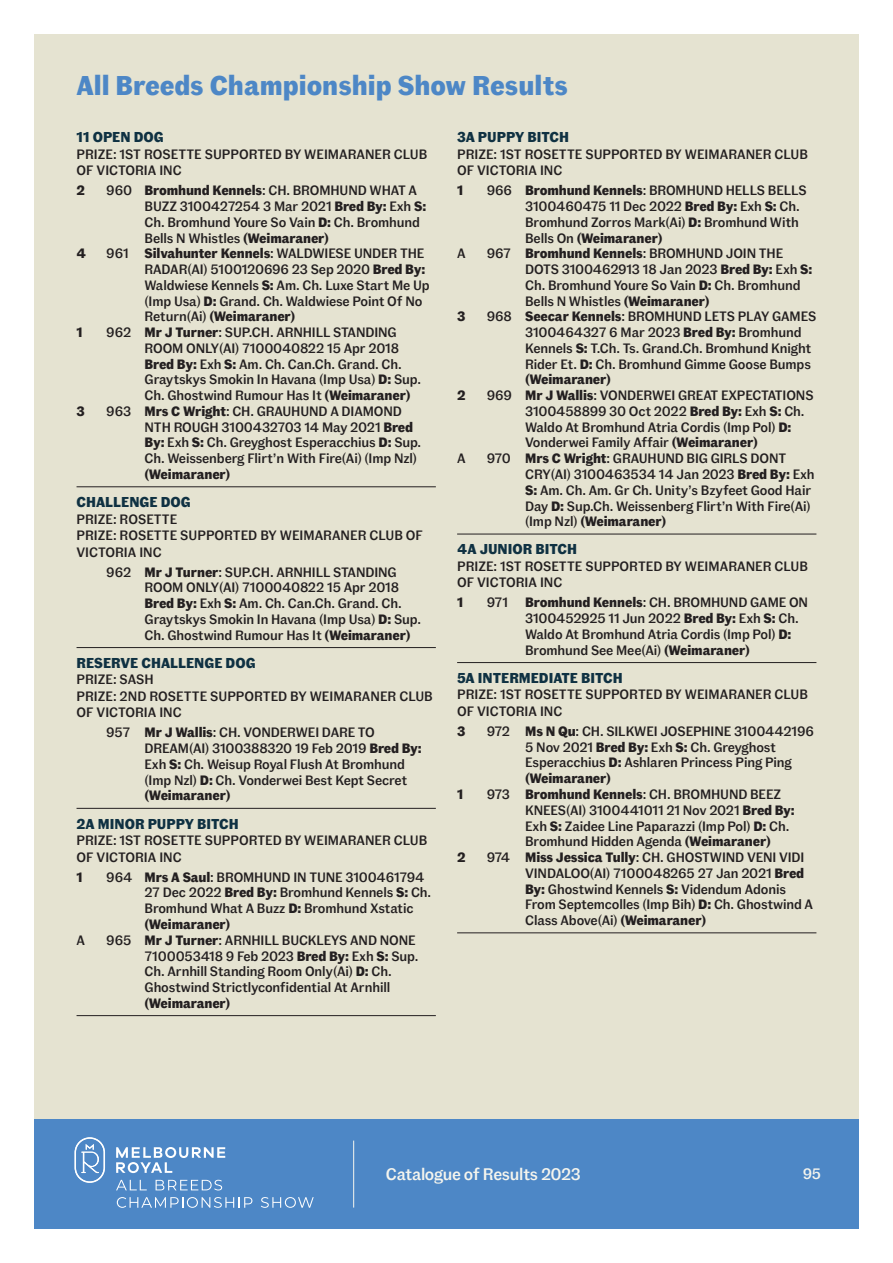
<style>
.page{position:relative;width:893px;height:1263px;background:#fff}
.page>*{position:absolute;margin:0;border:0;box-sizing:border-box;transform-origin:0 0}
.t1{font:700 27px "Fann Grotesque Pro";color:#4d87c6}
.t2{font:500 16.65px "Fann Grotesque Pro";letter-spacing:-.02em;color:#f5f5ee}
.t3{font:500 15px "Fann Grotesque Pro";color:#f5f5ee}
.t4{font:700 14.25px "Fann Grotesque Pro";color:#0f3142}
.t5{font:500 13.5px/15.8px "Fann Grotesque Pro";letter-spacing:-.01em;color:#231f20}
.t6{font:700 13.5px "Fann Grotesque Pro";letter-spacing:-.01em;color:#231f20}
.s1{font-weight:700}
</style>
<div class="page">
<div style="left:34px;top:1118px;width:825px;height:111px;background:#4d87c6"></div>
<svg style="left:75px;top:1137px;width:30px;height:46px"></svg>
<svg style="left:116px;top:1147px;width:109px;height:26px"></svg>
<svg style="left:116px;top:1180px;width:31px;height:10px"></svg>
<svg style="left:156px;top:1180px;width:66px;height:10px"></svg>
<svg style="left:117px;top:1197px;width:135px;height:11px"></svg>
<svg style="left:261px;top:1197px;width:53px;height:11px"></svg>
<div style="left:34px;top:34px;width:825px;height:1084px;background:#e5e3d1"></div>
<hr style="left:353px;top:1140px;width:1px;height:67px;background:#f5f5ee">
<hr style="left:77px;top:486px;width:359px;height:1px;background:#231f20">
<hr style="left:77px;top:647px;width:359px;height:1px;background:#231f20">
<hr style="left:77px;top:808px;width:359px;height:1px;background:#231f20">
<hr style="left:77px;top:1015px;width:359px;height:1px;background:#231f20">
<hr style="left:457px;top:534px;width:359px;height:1px;background:#231f20">
<hr style="left:457px;top:662px;width:359px;height:1px;background:#231f20">
<hr style="left:457px;top:932px;width:359px;height:1px;background:#231f20">
<h1 class="t1" style="left:77px;top:70px;width:493px">All Breeds Championship Show Results</h1>
<p class="t4" style="left:77px;top:129px;width:89px">11 OPEN DOG</p>
<p class="t5" style="left:77px;top:146px;width:352px;line-height:16.5px">PRIZE: 1ST ROSETTE SUPPORTED BY WEIMARANER CLUB<br>OF VICTORIA INC</p>
<p class="t6" style="left:77px;top:183px;width:10px">2</p>
<p class="t5" style="left:145px;top:183px;width:283px;text-indent:-38px">960 <span class="s1">Bromhund Kennels</span>: CH. BROMHUND WHAT A BUZZ 3100427254 3 Mar 2021 <span class="s1">Bred By:</span> Exh <span class="s1">S:<br></span>Ch. Bromhund Youre So Vain <span class="s1">D:</span> Ch. Bromhund Bells N Whistles <span class="s1">(Weimaraner)</span></p>
<p class="t6" style="left:77px;top:246px;width:11px">4</p>
<p class="t5" style="left:145px;top:246px;width:287px;text-indent:-38px">961 <span class="s1">Silvahunter Kennels</span>: WALDWIESE UNDER THE RADAR(AI) 5100120696 23 Sep 2020 <span class="s1">Bred By:<br></span>Waldwiese Kennels <span class="s1">S:</span> Am. Ch. Luxe Start Me Up (Imp Usa) <span class="s1">D:</span> Grand. Ch. Waldwiese Point Of No Return(Ai) <span class="s1">(Weimaraner)</span></p>
<p class="t6" style="left:77px;top:324px;width:8px">1</p>
<p class="t5" style="left:145px;top:325px;width:278px;text-indent:-38px">962 <span class="s1">Mr J Turner</span>: SUP.CH. ARNHILL STANDING ROOM ONLY(AI) 7100040822 15 Apr 2018<br><span class="s1">Bred By:</span> Exh <span class="s1">S:</span> Am. Ch. Can.Ch. Grand. Ch.<br>Graytskys Smokin In Havana (Imp Usa) <span class="s1">D:</span> Sup.<br>Ch. Ghostwind Rumour Has It <span class="s1">(Weimaraner)</span></p>
<p class="t6" style="left:77px;top:403px;width:10px">3</p>
<p class="t5" style="left:145px;top:404px;width:278px;text-indent:-38px">963 <span class="s1">Mrs C Wright</span>: CH. GRAUHUND A DIAMOND NTH ROUGH 3100432703 14 May 2021 <span class="s1">Bred By:</span> Exh <span class="s1">S:</span> Ch. Greyghost Esperacchius <span class="s1">D:</span> Sup.<br>Ch. Weissenberg Flirt’n With Fire(Ai) (Imp Nzl)</p>
<p class="t6" style="left:145px;top:466px;width:87px">(Weimaraner)</p>
<p class="t4" style="left:77px;top:494px;width:116px">CHALLENGE DOG</p>
<p class="t5" style="left:77px;top:511px;width:348px;line-height:16.5px">PRIZE: ROSETTE<br>PRIZE: ROSETTE SUPPORTED BY WEIMARANER CLUB OF<br>VICTORIA INC</p>
<p class="t5" style="left:145px;top:564px;width:278px;text-indent:-38px">962 <span class="s1">Mr J Turner</span>: SUP.CH. ARNHILL STANDING ROOM ONLY(AI) 7100040822 15 Apr 2018<br><span class="s1">Bred By:</span> Exh <span class="s1">S:</span> Am. Ch. Can.Ch. Grand. Ch.<br>Graytskys Smokin In Havana (Imp Usa) <span class="s1">D:</span> Sup.<br>Ch. Ghostwind Rumour Has It <span class="s1">(Weimaraner)</span></p>
<p class="t4" style="left:77px;top:654px;width:181px">RESERVE CHALLENGE DOG</p>
<p class="t5" style="left:77px;top:672px;width:358px;line-height:16.5px">PRIZE: SASH<br>PRIZE: 2ND ROSETTE SUPPORTED BY WEIMARANER CLUB<br>OF VICTORIA INC</p>
<p class="t5" style="left:145px;top:725px;width:279px;text-indent:-38px">957 <span class="s1">Mr J Wallis</span>: CH. VONDERWEI DARE TO DREAM(AI) 3100388320 19 Feb 2019 <span class="s1">Bred By:<br></span>Exh <span class="s1">S:</span> Ch. Weisup Royal Flush At Bromhund (Imp Nzl) <span class="s1">D:</span> Ch. Vonderwei Best Kept Secret <span class="s1">(Weimaraner)</span></p>
<p class="t4" style="left:77px;top:815px;width:164px">2A MINOR PUPPY BITCH</p>
<p class="t5" style="left:77px;top:833px;width:352px;line-height:16.5px">PRIZE: 1ST ROSETTE SUPPORTED BY WEIMARANER CLUB<br>OF VICTORIA INC</p>
<p class="t6" style="left:77px;top:869px;width:8px">1</p>
<p class="t5" style="left:145px;top:869px;width:288px;text-indent:-38px">964 <span class="s1">Mrs A Saul</span>: BROMHUND IN TUNE 3100461794<br>27 Dec 2022 <span class="s1">Bred By:</span> Bromhund Kennels <span class="s1">S:</span> Ch.<br>Bromhund What A Buzz <span class="s1">D:</span> Bromhund Xstatic <span class="s1">(Weimaraner)</span></p>
<p class="t5" style="left:77px;top:932px;width:10px">A</p>
<p class="t5" style="left:145px;top:932px;width:275px;text-indent:-38px">965 <span class="s1">Mr J Turner</span>: ARNHILL BUCKLEYS AND NONE 7100053418 9 Feb 2023 <span class="s1">Bred By:</span> Exh <span class="s1">S:</span> Sup.<br>Ch. Arnhill Standing Room Only(Ai) <span class="s1">D:</span> Ch.<br>Ghostwind Strictlyconfidential At Arnhill</p>
<p class="t6" style="left:145px;top:995px;width:87px">(Weimaraner)</p>
<p class="t4" style="left:457px;top:129px;width:114px">3A PUPPY BITCH</p>
<p class="t5" style="left:457px;top:146px;width:352px;line-height:16.5px">PRIZE: 1ST ROSETTE SUPPORTED BY WEIMARANER CLUB<br>OF VICTORIA INC</p>
<p class="t6" style="left:457px;top:183px;width:8px">1</p>
<p class="t5" style="left:525px;top:183px;width:283px;text-indent:-38px">966 <span class="s1">Bromhund Kennels</span>: BROMHUND HELLS BELLS 3100460475 11 Dec 2022 <span class="s1">Bred By:</span> Exh <span class="s1">S:</span> Ch.<br>Bromhund Zorros Mark(Ai) <span class="s1">D:</span> Bromhund With Bells On <span class="s1">(Weimaraner)</span></p>
<p class="t5" style="left:457px;top:246px;width:10px">A</p>
<p class="t5" style="left:525px;top:246px;width:289px;text-indent:-38px">967 <span class="s1">Bromhund Kennels</span>: BROMHUND JOIN THE DOTS 3100462913 18 Jan 2023 <span class="s1">Bred By:</span> Exh <span class="s1">S:<br></span>Ch. Bromhund Youre So Vain <span class="s1">D:</span> Ch. Bromhund Bells N Whistles <span class="s1">(Weimaraner)</span></p>
<p class="t6" style="left:457px;top:309px;width:10px">3</p>
<p class="t5" style="left:525px;top:309px;width:293px;text-indent:-38px">968 <span class="s1">Seecar Kennels</span>: BROMHUND LETS PLAY GAMES 3100464327 6 Mar 2023 <span class="s1">Bred By:</span> Bromhund Kennels <span class="s1">S:</span> T.Ch. Ts. Grand.Ch. Bromhund Knight Rider Et. <span class="s1">D:</span> Ch. Bromhund Gimme Goose Bumps <span class="s1">(Weimaraner)</span></p>
<p class="t6" style="left:457px;top:387px;width:10px">2</p>
<p class="t5" style="left:525px;top:388px;width:290px;text-indent:-38px">969 <span class="s1">Mr J Wallis</span>: VONDERWEI GREAT EXPECTATIONS 3100458899 30 Oct 2022 <span class="s1">Bred By:</span> Exh <span class="s1">S:</span> Ch.<br>Waldo At Bromhund Atria Cordis (Imp Pol) <span class="s1">D:<br></span>Vonderwei Family Affair <span class="s1">(Weimaraner)</span></p>
<p class="t5" style="left:457px;top:451px;width:10px">A</p>
<p class="t5" style="left:525px;top:451px;width:291px;text-indent:-38px">970 <span class="s1">Mrs C Wright</span>: GRAUHUND BIG GIRLS DONT CRY(AI) 3100463534 14 Jan 2023 <span class="s1">Bred By:</span> Exh <span class="s1">S:</span> Am. Ch. Am. Gr Ch. Unity’s Bzyfeet Good Hair Day <span class="s1">D:</span> Sup.Ch. Weissenberg Flirt’n With Fire(Ai) (Imp Nzl) <span class="s1">(Weimaraner)</span></p>
<p class="t4" style="left:457px;top:541px;width:121px">4A JUNIOR BITCH</p>
<p class="t5" style="left:457px;top:558px;width:352px;line-height:16.5px">PRIZE: 1ST ROSETTE SUPPORTED BY WEIMARANER CLUB<br>OF VICTORIA INC</p>
<p class="t6" style="left:457px;top:595px;width:8px">1</p>
<p class="t5" style="left:487px;top:595px;width:23px">971</p>
<p class="t5" style="left:525px;top:595px;width:284px"><span class="s1">Bromhund Kennels</span>: CH. BROMHUND GAME ON 3100452925 11 Jun 2022 <span class="s1">Bred By:</span> Exh <span class="s1">S:</span> Ch.<br>Waldo At Bromhund Atria Cordis (Imp Pol) <span class="s1">D:<br></span>Bromhund See Mee(Ai) <span class="s1">(Weimaraner)</span></p>
<p class="t4" style="left:457px;top:669px;width:167px">5A INTERMEDIATE BITCH</p>
<p class="t5" style="left:457px;top:687px;width:352px;line-height:16.5px">PRIZE: 1ST ROSETTE SUPPORTED BY WEIMARANER CLUB<br>OF VICTORIA INC</p>
<p class="t6" style="left:457px;top:723px;width:10px">3</p>
<p class="t5" style="left:525px;top:724px;width:290px;text-indent:-38px">972 <span class="s1">Ms N Qu</span>: CH. SILKWEI JOSEPHINE 3100442196<br>5 Nov 2021 <span class="s1">Bred By:</span> Exh <span class="s1">S:</span> Ch. Greyghost Esperacchius <span class="s1">D:</span> Ashlaren Princess Ping Ping <span class="s1">(Weimaraner)</span></p>
<p class="t6" style="left:457px;top:786px;width:8px">1</p>
<p class="t5" style="left:525px;top:787px;width:271px;text-indent:-38px">973 <span class="s1">Bromhund Kennels</span>: CH. BROMHUND BEEZ KNEES(AI) 3100441011 21 Nov 2021 <span class="s1">Bred By:<br></span>Exh <span class="s1">S:</span> Zaidee Line Paparazzi (Imp Pol) <span class="s1">D:</span> Ch.<br>Bromhund Hidden Agenda <span class="s1">(Weimaraner)</span></p>
<p class="t6" style="left:457px;top:849px;width:10px">2</p>
<p class="t5" style="left:525px;top:850px;width:289px;text-indent:-38px">974 <span class="s1">Miss Jessica Tully</span>: CH. GHOSTWIND VENI VIDI VINDALOO(AI) 7100048265 27 Jan 2021 <span class="s1">Bred By:</span> Ghostwind Kennels <span class="s1">S:</span> Videndum Adonis From Septemcolles (Imp Bih) <span class="s1">D:</span> Ch. Ghostwind A Class Above(Ai) <span class="s1">(Weimaraner)</span></p>
<p class="t2" style="left:386px;top:1164px;width:197px">Catalogue of Results 2023</p>
<p class="t3" style="left:803px;top:1165px;width:20px">95</p>
</div>
